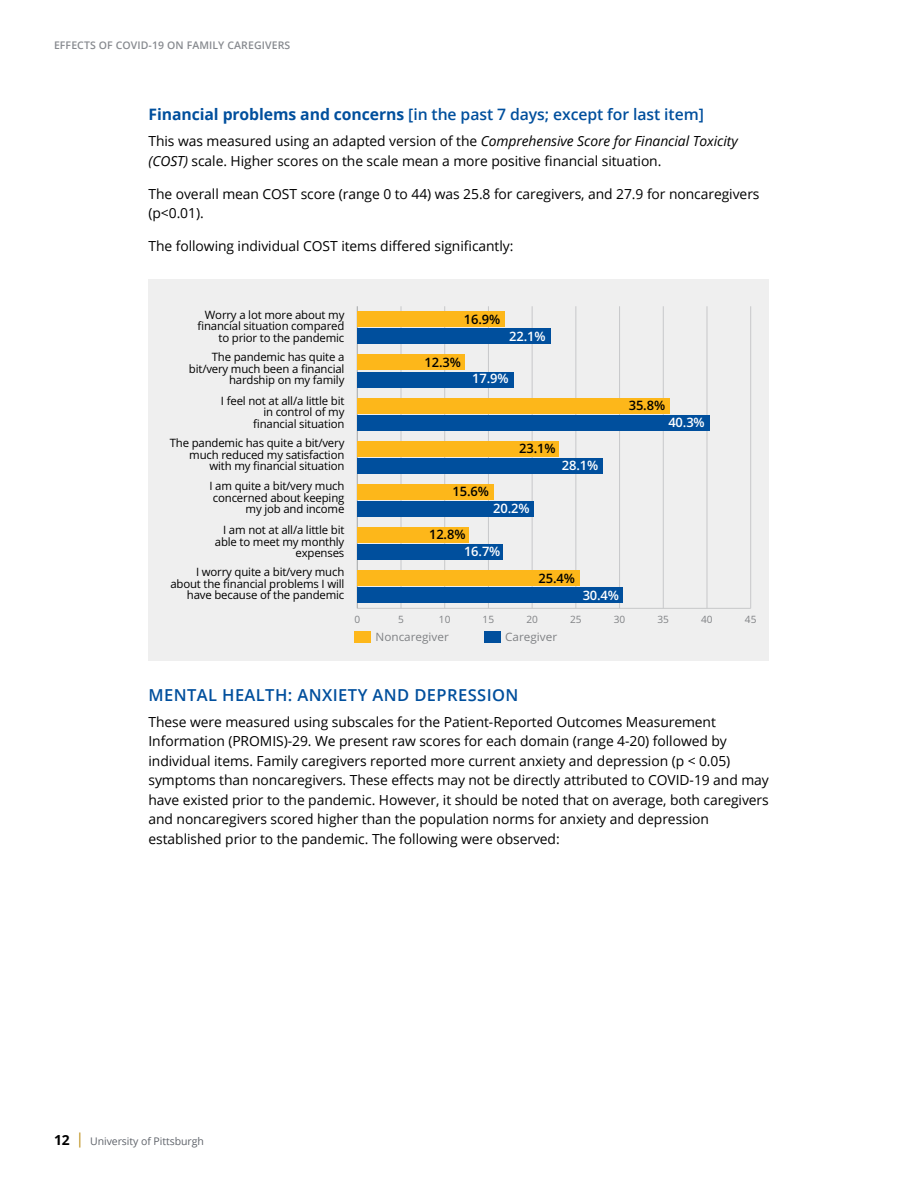
<style>
.page{position:relative;width:918px;height:1188px;background:#fff}
.page>*{position:absolute;margin:0;border:0;box-sizing:border-box;transform-origin:0 0}
.subheadB{font:600 16.5px "Open Sans";letter-spacing:.025em;color:#004f9d}
.subheadC{font:600 15.75px "Open Sans";letter-spacing:-.005em;color:#004f9d}
.body{font:13.8px/19.5px "Open Sans";letter-spacing:-.005em;color:#000}
.t1{font:600 12.9px "Open Sans";letter-spacing:-.01em;color:#fff}
.t2{font:600 12.9px "Open Sans";letter-spacing:-.01em;color:#000}
.t3{font:11.55px/11.6px "Open Sans";letter-spacing:-.015em;color:#000;text-align:right}
.t4{font:11.55px "Open Sans";color:#808285}
.t5{font:600 10.5px "Open Sans";letter-spacing:.01em;color:#878a8f}
.t6{font:10.5px "Open Sans";letter-spacing:-.005em;color:#5f636a}
.t7{font:10.05px "Open Sans";color:#808285}
.s1{font-weight:700}
.s2{font-style:italic}
.s3{font-weight:700;font-size:13.8px;color:#000}
.s4{font-size:15px;color:#bc8d16}
</style>
<div class="page">
<div style="left:148px;top:279px;width:622px;height:382px;background:#efefef"></div>
<div style="left:354px;top:631px;width:17px;height:11px;background:#fdb71a"></div>
<div style="left:484px;top:631px;width:17px;height:12px;background:#004f9d"></div>
<hr style="left:357px;top:608px;width:394px;height:1px;background:#c7c8ca">
<hr style="left:357px;top:306px;width:1px;height:302px;background:#a9abac">
<hr style="left:401px;top:306px;width:1px;height:302px;background:#c7c8ca">
<hr style="left:444px;top:306px;width:1px;height:302px;background:#c7c8ca">
<hr style="left:488px;top:306px;width:1px;height:302px;background:#c7c8ca">
<hr style="left:532px;top:306px;width:1px;height:302px;background:#c7c8ca">
<hr style="left:575px;top:306px;width:1px;height:302px;background:#c7c8ca">
<hr style="left:619px;top:306px;width:1px;height:302px;background:#c7c8ca">
<hr style="left:663px;top:306px;width:1px;height:302px;background:#c7c8ca">
<hr style="left:707px;top:306px;width:1px;height:302px;background:#c7c8ca">
<hr style="left:750px;top:306px;width:1px;height:302px;background:#c7c8ca">
<div style="left:357px;top:329px;width:194px;height:15px;background:#004f9d"></div>
<div style="left:357px;top:372px;width:157px;height:15px;background:#004f9d"></div>
<div style="left:357px;top:415px;width:353px;height:16px;background:#004f9d"></div>
<div style="left:357px;top:458px;width:246px;height:16px;background:#004f9d"></div>
<div style="left:357px;top:501px;width:177px;height:16px;background:#004f9d"></div>
<div style="left:357px;top:544px;width:146px;height:16px;background:#004f9d"></div>
<div style="left:357px;top:588px;width:266px;height:15px;background:#004f9d"></div>
<div style="left:357px;top:311px;width:148px;height:16px;background:#fdb71a"></div>
<div style="left:357px;top:355px;width:108px;height:15px;background:#fdb71a"></div>
<div style="left:357px;top:398px;width:313px;height:15px;background:#fdb71a"></div>
<div style="left:357px;top:441px;width:202px;height:15px;background:#fdb71a"></div>
<div style="left:357px;top:484px;width:137px;height:16px;background:#fdb71a"></div>
<div style="left:357px;top:527px;width:112px;height:16px;background:#fdb71a"></div>
<div style="left:357px;top:570px;width:222px;height:16px;background:#fdb71a"></div>
<p class="t5" style="left:54px;top:38px;width:238px">EFFECTS OF COVID-19 ON FAMILY CAREGIVERS</p>
<h3 class="subheadC" style="left:148px;top:104px;width:557px"><span class="s1">Financial problems and concerns</span> [in the past 7 days; except for last item]</h3>
<p class="body" style="left:148px;top:131px;width:591px">This was measured using an adapted version of the <span class="s2">Comprehensive Score for Financial Toxicity (COST)</span> scale. Higher scores on the scale mean a more positive financial situation.</p>
<p class="body" style="left:148px;top:184px;width:613px">The overall mean COST score (range 0 to 44) was 25.8 for caregivers, and 27.9 for noncaregivers (p&lt;0.01).</p>
<p class="body" style="left:148px;top:236px;width:367px">The following individual COST items differed significantly:</p>
<p class="t3" style="left:198px;top:309px;width:148px">Worry a lot more about my financial situation compared to prior to the pandemic</p>
<p class="t3" style="left:189px;top:351px;width:157px">The pandemic has quite a bit/very much been a financial hardship on my family</p>
<p class="t3" style="left:221px;top:395px;width:125px">I feel not at all/a little bit in control of my financial situation</p>
<p class="t3" style="left:170px;top:437px;width:176px">The pandemic has quite a bit/very much reduced my satisfaction with my financial situation</p>
<p class="t3" style="left:209px;top:480px;width:136px">I am quite a bit/very much concerned about keeping my job and income</p>
<p class="t3" style="left:215px;top:524px;width:131px">I am not at all/a little bit able to meet my monthly expenses</p>
<p class="t3" style="left:170px;top:566px;width:176px">I worry quite a bit/very much about the financial problems I will have because of the pandemic</p>
<p class="t2" style="left:464px;top:310px;width:38px">16.9%</p>
<p class="t2" style="left:424px;top:354px;width:38px">12.3%</p>
<p class="t1" style="left:509px;top:327px;width:38px">22.1%</p>
<p class="t1" style="left:472px;top:370px;width:38px">17.9%</p>
<p class="t2" style="left:453px;top:483px;width:38px">15.6%</p>
<p class="t2" style="left:519px;top:440px;width:38px">23.1%</p>
<p class="t1" style="left:562px;top:457px;width:38px">28.1%</p>
<p class="t2" style="left:429px;top:526px;width:38px">12.8%</p>
<p class="t1" style="left:493px;top:500px;width:38px">20.2%</p>
<p class="t1" style="left:464px;top:543px;width:38px">16.7%</p>
<p class="t2" style="left:539px;top:569px;width:38px">25.4%</p>
<p class="t1" style="left:583px;top:586px;width:38px">30.4%</p>
<p class="t2" style="left:629px;top:397px;width:38px">35.8%</p>
<p class="t1" style="left:668px;top:414px;width:38px">40.3%</p>
<p class="t7" style="left:354px;top:613px;width:7px">0</p>
<p class="t7" style="left:398px;top:613px;width:7px">5</p>
<p class="t7" style="left:439px;top:613px;width:13px">10</p>
<p class="t7" style="left:483px;top:613px;width:13px">15</p>
<p class="t7" style="left:526px;top:613px;width:13px">20</p>
<p class="t7" style="left:570px;top:613px;width:13px">25</p>
<p class="t7" style="left:614px;top:613px;width:13px">30</p>
<p class="t7" style="left:658px;top:613px;width:13px">35</p>
<p class="t7" style="left:701px;top:613px;width:13px">40</p>
<p class="t7" style="left:745px;top:613px;width:13px">45</p>
<p class="t4" style="left:375px;top:628px;width:75px">Noncaregiver</p>
<p class="t4" style="left:505px;top:629px;width:54px">Caregiver</p>
<h2 class="subheadB" style="left:148px;top:683px;width:371px">MENTAL HEALTH: ANXIETY AND DEPRESSION</h2>
<p class="body" style="left:148px;top:712px;width:622px">These were measured using subscales for the Patient-Reported Outcomes Measurement Information (PROMIS)-29. We present raw scores for each domain (range 4-20) followed by individual items. Family caregivers reported more current anxiety and depression (p &lt; 0.05) symptoms than noncaregivers. These effects may not be directly attributed to COVID-19 and may have existed prior to the pandemic. However, it should be noted that on average, both caregivers and noncaregivers scored higher than the population norms for anxiety and depression established prior to the pandemic. The following were observed:</p>
<p class="t6" style="left:54px;top:1134px;width:151px"><span class="s3">12</span> <span class="s4">|</span> University of Pittsburgh</p>
</div>
